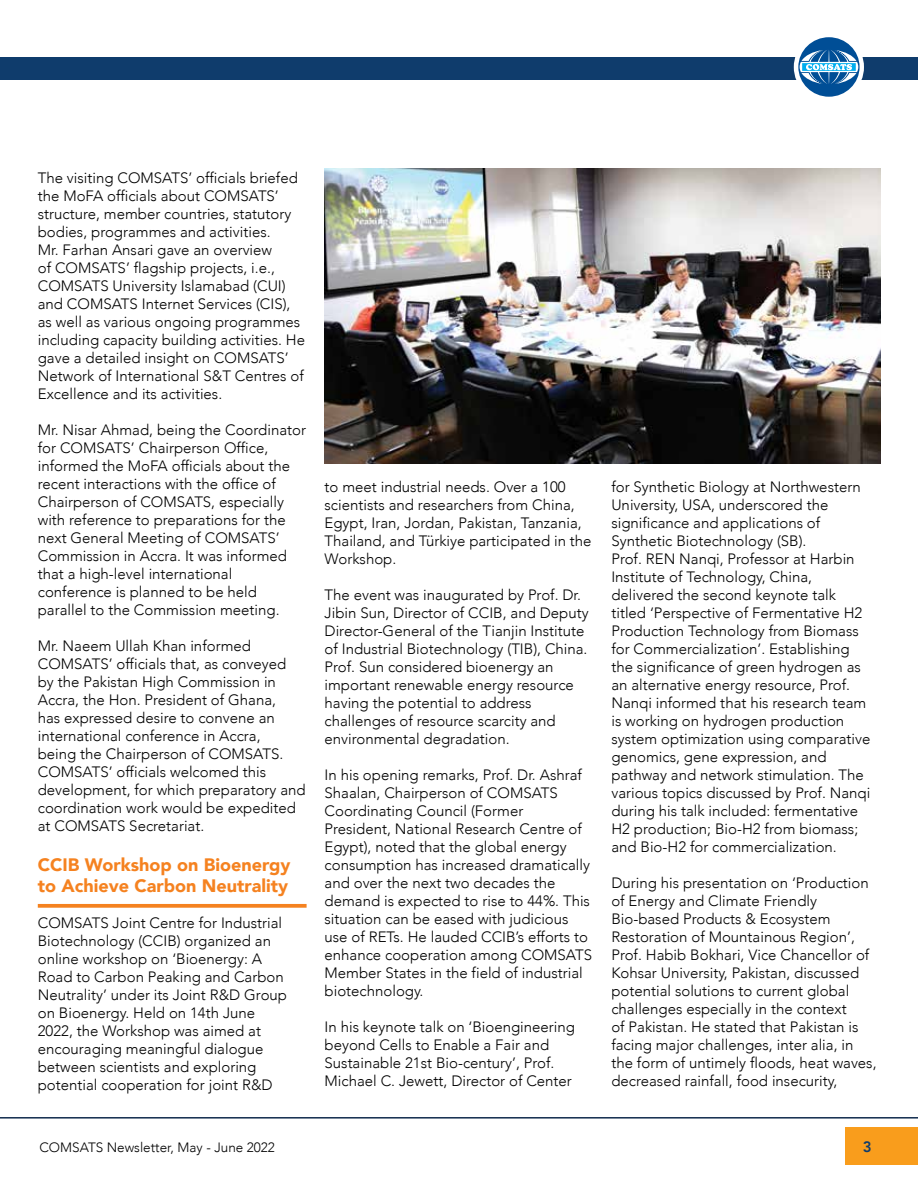
<style>
.page{position:relative;width:918px;height:1188px;background:#fff}
.page>*{position:absolute;margin:0;border:0;box-sizing:border-box;transform-origin:0 0}
.t1{font:900 18px/21.6px "Avenir";color:#f58220}
.t2{font:300 15px/18px "Avenir";color:#000}
.t3{font:800 15px "Avenir";color:#0f3c6c}
.t4{font:300 13.5px "Avenir";color:#000}
</style>
<div class="page">
<div style="left:0;top:0;width:918px;height:80px;background:#0f3c6c"></div>
<div style="left:0;top:0;width:918px;height:57px;background:#fff"></div>
<div style="left:794px;top:32px;width:70px;height:70px;background:#fff;border-radius:50%"></div>
<svg style="left:798px;top:37px;width:62px;height:60px"></svg>
<div style="left:845px;top:1127px;width:73px;height:38px;background:#f99d1c"></div>
<hr style="left:0;top:1117px;width:918px;height:2px;background:#102b4e">
<img style="left:325px;top:168px;width:555px;height:295px">
<svg style="left:38px;top:904px;width:269px;height:4px"></svg>
<p class="t2" style="left:38px;top:169px;width:269px">The visiting COMSATS’ officials briefed the MoFA officials about COMSATS’ structure, member countries, statutory bodies, programmes and activities.<br>Mr. Farhan Ansari gave an overview<br>of COMSATS’ flagship projects, i.e., COMSATS University Islamabad (CUI) and COMSATS Internet Services (CIS), as well as various ongoing programmes including capacity building activities. He gave a detailed insight on COMSATS’ Network of International S&amp;T Centres of Excellence and its activities.</p>
<p class="t2" style="left:38px;top:421px;width:270px">Mr. Nisar Ahmad, being the Coordinator for COMSATS’ Chairperson Office, informed the MoFA officials about the recent interactions with the office of Chairperson of COMSATS, especially with reference to preparations for the next General Meeting of COMSATS’ Commission in Accra. It was informed that a high-level international conference is planned to be held parallel to the Commission meeting.</p>
<p class="t2" style="left:38px;top:637px;width:269px">Mr. Naeem Ullah Khan informed COMSATS’ officials that, as conveyed by the Pakistan High Commission in Accra, the Hon. President of Ghana,<br>has expressed desire to convene an international conference in Accra,<br>being the Chairperson of COMSATS.<br>COMSATS’ officials welcomed this development, for which preparatory and coordination work would be expedited at COMSATS Secretariat.</p>
<p class="t1" style="left:38px;top:853px;width:254px">CCIB Workshop on Bioenergy to Achieve Carbon Neutrality</p>
<p class="t2" style="left:38px;top:914px;width:251px">COMSATS Joint Centre for Industrial Biotechnology (CCIB) organized an online workshop on ‘Bioenergy: A Road to Carbon Peaking and Carbon Neutrality’ under its Joint R&amp;D Group on Bioenergy. Held on 14th June 2022, the Workshop was aimed at encouraging meaningful dialogue between scientists and exploring potential cooperation for joint R&amp;D</p>
<p class="t2" style="left:325px;top:478px;width:269px">to meet industrial needs. Over a 100 scientists and researchers from China, Egypt, Iran, Jordan, Pakistan, Tanzania, Thailand, and Türkiye participated in the Workshop.</p>
<p class="t2" style="left:325px;top:586px;width:266px">The event was inaugurated by Prof. Dr.<br>Jibin Sun, Director of CCIB, and Deputy Director-General of the Tianjin Institute of Industrial Biotechnology (TIB), China.<br>Prof. Sun considered bioenergy an important renewable energy resource having the potential to address challenges of resource scarcity and environmental degradation.</p>
<p class="t2" style="left:325px;top:766px;width:269px">In his opening remarks, Prof. Dr. Ashraf Shaalan, Chairperson of COMSATS Coordinating Council (Former President, National Research Centre of Egypt), noted that the global energy consumption has increased dramatically and over the next two decades the demand is expected to rise to 44%. This situation can be eased with judicious use of RETs. He lauded CCIB’s efforts to enhance cooperation among COMSATS Member States in the field of industrial biotechnology.</p>
<p class="t2" style="left:325px;top:1018px;width:252px">In his keynote talk on ‘Bioengineering beyond Cells to Enable a Fair and Sustainable 21st Bio-century’, Prof.<br>Michael C. Jewett, Director of Center</p>
<p class="t2" style="left:611px;top:478px;width:261px">for Synthetic Biology at Northwestern University, USA, underscored the significance and applications of Synthetic Biotechnology (SB).<br>Prof. REN Nanqi, Professor at Harbin Institute of Technology, China, delivered the second keynote talk titled ‘Perspective of Fermentative H2<br>Production Technology from Biomass for Commercialization’. Establishing the significance of green hydrogen as an alternative energy resource, Prof.<br>Nanqi informed that his research team is working on hydrogen production system optimization using comparative genomics, gene expression, and pathway and network stimulation. The various topics discussed by Prof. Nanqi during his talk included: fermentative H2 production; Bio-H2 from biomass; and Bio-H2 for commercialization.</p>
<p class="t2" style="left:611px;top:874px;width:267px">During his presentation on ‘Production of Energy and Climate Friendly Bio-based Products &amp; Ecosystem Restoration of Mountainous Region’, Prof. Habib Bokhari, Vice Chancellor of Kohsar University, Pakistan, discussed potential solutions to current global challenges especially in the context<br>of Pakistan. He stated that Pakistan is facing major challenges, inter alia, in the form of untimely floods, heat waves, decreased rainfall, food insecurity,</p>
<p class="t4" style="left:39px;top:1140px;width:237px">COMSATS Newsletter, May - June 2022</p>
<p class="t3" style="left:863px;top:1133px;width:10px">3</p>
</div>
